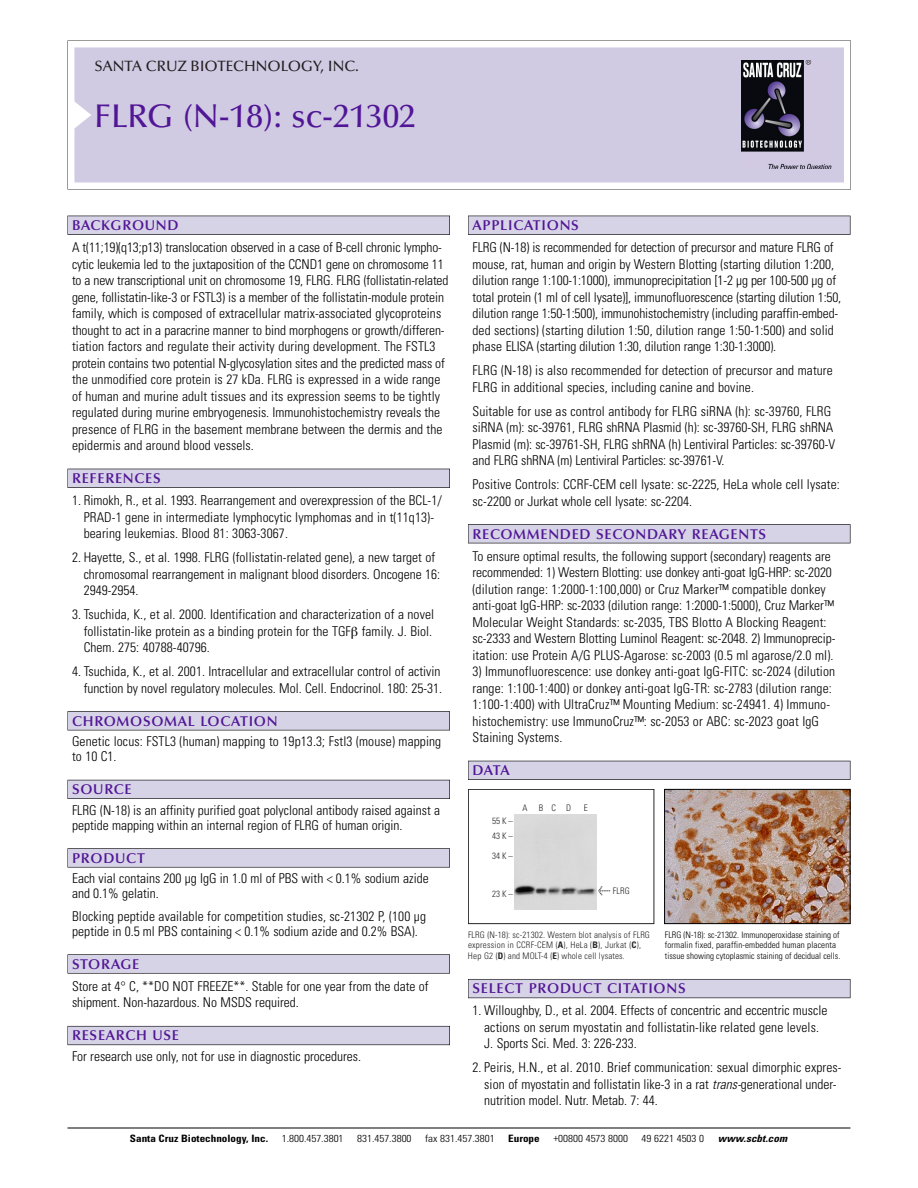
<style>
.page{position:relative;width:918px;height:1188px;background:#fff}
.page>*{position:absolute;margin:0;border:0;box-sizing:border-box;transform-origin:0 0}
.t1{font:500 33px "Optima";color:#511695}
.t2{font:500 15px "Optima";color:#231f20}
.t3{font:600 14.25px "Optima";letter-spacing:.05em;color:#511695}
.t4{font:300 condensed 13.5px/16.5px "Univers";color:#000}
.t5{font:300 condensed 10.2px "Univers";color:#000;scale:1.1 1}
.t6{font:700 condensed 10.2px "Univers";color:#000;scale:1.1 1}
.t7{font:italic 700 condensed 10.2px "Univers";letter-spacing:.005em;color:#000;scale:1.1 1}
.t8{font:9px/10.5px "Univers Condensed Light+EHDQRV";letter-spacing:.015em;color:#272627}
.t9{font:300 condensed 9px/10.5px "Univers";color:#000}
.s1{font-family:"Meta Plus Book Roman+DAUNNM";font-size:10.5px}
.s2{font-family:"Univers Condensed Bold+XAIUJC"}
.s3{font-style:italic}
</style>
<div class="page">
<svg style="left:68px;top:40px;width:783px;height:149px"></svg>
<div style="left:74px;top:47px;width:770px;height:135px;background:#d1cae3"></div>
<img style="left:741px;top:60px;width:90px;height:108px">
<div style="left:68px;top:216px;width:382px;height:19px;background:#525155"></div>
<div style="left:68px;top:216px;width:381px;height:18px;background:#d7d3e7"></div>
<div style="left:68px;top:469px;width:382px;height:19px;background:#515055"></div>
<div style="left:68px;top:469px;width:381px;height:18px;background:#d7d3e7"></div>
<div style="left:68px;top:711px;width:382px;height:19px;background:#545357"></div>
<div style="left:68px;top:712px;width:381px;height:18px;background:#d7d3e7"></div>
<div style="left:68px;top:780px;width:382px;height:19px;background:#54535a"></div>
<div style="left:68px;top:780px;width:381px;height:18px;background:#d7d3e7"></div>
<svg style="left:68px;top:848px;width:382px;height:20px"></svg>
<div style="left:68px;top:849px;width:381px;height:18px;background:#d7d3e7"></div>
<div style="left:68px;top:954px;width:382px;height:20px;background:#626263"></div>
<div style="left:68px;top:955px;width:381px;height:18px;background:#d7d3e7"></div>
<div style="left:68px;top:1026px;width:382px;height:19px;background:#66646d"></div>
<div style="left:68px;top:1027px;width:381px;height:18px;background:#d7d3e7"></div>
<div style="left:468px;top:216px;width:382px;height:19px;background:#525155"></div>
<div style="left:468px;top:216px;width:382px;height:18px;background:#d7d3e7"></div>
<div style="left:468px;top:524px;width:382px;height:19px;background:#525155"></div>
<div style="left:468px;top:525px;width:382px;height:18px;background:#d7d3e7"></div>
<div style="left:468px;top:761px;width:382px;height:19px;background:#525158"></div>
<div style="left:468px;top:761px;width:382px;height:18px;background:#d7d3e7"></div>
<div style="left:468px;top:979px;width:382px;height:19px;background:#5b5961"></div>
<div style="left:468px;top:980px;width:382px;height:18px;background:#d7d3e7"></div>
<hr style="left:68px;top:1128px;width:782px;height:1px;background:#000">
<div style="left:468px;top:789px;width:186px;height:135px;border:1px solid #272627"></div>
<img style="left:514px;top:814px;width:82px;height:96px">
<img style="left:666px;top:791px;width:182px;height:131px">
<div style="left:664px;top:789px;width:186px;height:135px;border:1px solid #000"></div>
<p class="t2" style="left:94px;top:61px;width:266px">SANTA CRUZ BIOTECHNOLOGY, INC.</p>
<h1 class="t1" style="left:94px;top:103px;width:323px">FLRG (N-18): sc-21302</h1>
<p class="t3" style="left:72px;top:219px;width:108px">BACKGROUND</p>
<p class="t4" style="left:72px;top:240px;width:378px">A t(11;19)(q13;p13) translocation observed in a case of B-cell chronic lympho&shy;cytic leukemia led to the juxtaposition of the CCND1 gene on chromosome 11 to a new transcriptional unit on chromosome 19, FLRG. FLRG (follistatin-related gene, follistatin-like-3 or FSTL3) is a member of the follistatin-module protein family, which is composed of extracellular matrix-associated glycoproteins thought to act in a paracrine manner to bind morphogens or growth/differen&shy;tiation factors and regulate their activity during development. The FSTL3 protein contains two potential N-glycosylation sites and the predicted mass of the unmodified core protein is 27 kDa. FLRG is expressed in a wide range of human and murine adult tissues and its expression seems to be tightly regulated during murine embryogenesis. Immunohistochemistry reveals the presence of FLRG in the basement membrane between the dermis and the epidermis and around blood vessels.</p>
<p class="t3" style="left:72px;top:473px;width:90px">REFERENCES</p>
<p class="t4" style="left:84px;top:493px;width:360px;text-indent:-12px">1. Rimokh, R., et al. 1993. Rearrangement and overexpression of the BCL-1/<br>PRAD-1 gene in intermediate lymphocytic lymphomas and in t(11q13)- bearing leukemias. Blood 81: 3063-3067.</p>
<p class="t4" style="left:84px;top:550px;width:358px;text-indent:-12px">2. Hayette, S., et al. 1998. FLRG (follistatin-related gene), a new target of chromosomal rearrangement in malignant blood disorders. Oncogene 16:<br>2949-2954.</p>
<p class="t4" style="left:84px;top:607px;width:352px;text-indent:-12px">3. Tsuchida, K., et al. 2000. Identification and characterization of a novel follistatin-like protein as a binding protein for the TGF family. J. Biol.<br>Chem. 275: 40788-40796.</p>
<p class="t4" style="left:72px;top:664px;width:372px;text-align:right">4. Tsuchida, K., et al. 2001. Intracellular and extracellular control of activin function by novel regulatory molecules. Mol. Cell. Endocrinol. 180: 25-31.</p>
<p class="t3" style="left:72px;top:715px;width:207px">CHROMOSOMAL LOCATION</p>
<p class="t4" style="left:72px;top:735px;width:371px;line-height:15px">Genetic locus: FSTL3 (human) mapping to 19p13.3; Fstl3 (mouse) mapping to 10 C1.</p>
<p class="t3" style="left:72px;top:784px;width:61px">SOURCE</p>
<p class="t4" style="left:72px;top:804px;width:370px;line-height:15px">FLRG (N-18) is an affinity purified goat polyclonal antibody raised against a peptide mapping within an internal region of FLRG of human origin.</p>
<p class="t3" style="left:72px;top:852px;width:74px">PRODUCT</p>
<p class="t4" style="left:72px;top:872px;width:358px;line-height:15px">Each vial contains 200 µg IgG in 1.0 ml of PBS with &lt; 0.1% sodium azide and 0.1% gelatin.</p>
<p class="t4" style="left:72px;top:910px;width:356px;line-height:15px">Blocking peptide available for competition studies, sc-21302 P, (100 µg peptide in 0.5 ml PBS containing &lt; 0.1% sodium azide and 0.2% BSA).</p>
<p class="t3" style="left:72px;top:958px;width:69px">STORAGE</p>
<p class="t4" style="left:72px;top:979px;width:358px">Store at 4° C, **DO NOT FREEZE**. Stable for one year from the date of shipment. Non-hazardous. No MSDS required.</p>
<p class="t3" style="left:72px;top:1030px;width:109px">RESEARCH USE</p>
<p class="t4" style="left:72px;top:1049px;width:290px">For research use only, not for use in diagnostic procedures.</p>
<p class="t3" style="left:473px;top:219px;width:108px">APPLICATIONS</p>
<p class="t4" style="left:473px;top:240px;width:370px">FLRG (N-18) is recommended for detection of precursor and mature FLRG of mouse, rat, human and origin by Western Blotting (starting dilution 1:200, dilution range 1:100-1:1000), immunoprecipitation [1-2 µg per 100-500 µg of total protein (1 ml of cell lysate)], immunofluorescence (starting dilution 1:50, dilution range 1:50-1:500), immunohistochemistry (including paraffin-embed&shy;ded sections) (starting dilution 1:50, dilution range 1:50-1:500) and solid phase ELISA (starting dilution 1:30, dilution range 1:30-1:3000).</p>
<p class="t4" style="left:473px;top:363px;width:362px">FLRG (N-18) is also recommended for detection of precursor and mature<br>FLRG in additional species, including canine and bovine.</p>
<p class="t4" style="left:473px;top:404px;width:364px">Suitable for use as control antibody for FLRG siRNA (h): sc-39760, FLRG siRNA (m): sc-39761, FLRG shRNA Plasmid (h): sc-39760-SH, FLRG shRNA Plasmid (m): sc-39761-SH, FLRG shRNA (h) Lentiviral Particles: sc-39760-V and FLRG shRNA (m) Lentiviral Particles: sc-39761-V.</p>
<p class="t4" style="left:473px;top:477px;width:369px">Positive Controls: CCRF-CEM cell lysate: sc-2225, HeLa whole cell lysate: sc-2200 or Jurkat whole cell lysate: sc-2204.</p>
<p class="t3" style="left:473px;top:528px;width:295px">RECOMMENDED SECONDARY REAGENTS</p>
<p class="t4" style="left:473px;top:549px;width:364px">To ensure optimal results, the following support (secondary) reagents are recommended: 1) Western Blotting: use donkey anti-goat IgG-HRP: sc-2020 (dilution range: 1:2000-1:100,000) or Cruz Marker™ compatible donkey anti-goat IgG-HRP: sc-2033 (dilution range: 1:2000-1:5000), Cruz Marker™ Molecular Weight Standards: sc-2035, TBS Blotto A Blocking Reagent: sc-2333 and Western Blotting Luminol Reagent: sc-2048. 2) Immunoprecip&shy;itation: use Protein A/G PLUS-Agarose: sc-2003 (0.5 ml agarose/2.0 ml).</p>
<p class="t4" style="left:473px;top:664px;width:364px">3) Immunofluorescence: use donkey anti-goat IgG-FITC: sc-2024 (dilution range: 1:100-1:400) or donkey anti-goat IgG-TR: sc-2783 (dilution range:<br>1:100-1:400) with UltraCruz™ Mounting Medium: sc-24941. 4) Immuno&shy;histochemistry: use ImmunoCruz™: sc-2053 or ABC: sc-2023 goat IgG Staining Systems.</p>
<p class="t3" style="left:473px;top:765px;width:39px">DATA</p>
<p class="t8" style="left:492px;top:814px;width:22px;line-height:15px">55K–<br>43K–</p>
<p class="t8" style="left:492px;top:852px;width:22px">34K–</p>
<p class="t8" style="left:492px;top:889px;width:22px">23K–</p>
<p class="t8" style="left:523px;top:804px;width:7px">A</p>
<p class="t8" style="left:539px;top:804px;width:34px">BC D</p>
<p class="t8" style="left:584px;top:804px;width:5px">E</p>
<p class="t8" style="left:598px;top:886px;width:33px"><span class="s1">&lt;</span> FLRG</p>
<p class="t8" style="left:468px;top:930px;width:183px">FLRG (N-18): sc-21302. Western blot analysis of FLRG expression in CCRF-CEM (<span class="s2">A</span>), HeLa (<span class="s2">B</span>), Jurkat (<span class="s2">C</span>),<br>Hep G2 (<span class="s2">D</span>) and MOLT-4 (<span class="s2">E</span>) whole cell lysates.</p>
<p class="t9" style="left:665px;top:930px;width:177px">FLRG (N-18): sc-21302. Immunoperoxidase staining of formalin fixed, paraffin-embedded human placenta tissue showing cytoplasmic staining of decidual cells.</p>
<p class="t3" style="left:473px;top:983px;width:215px">SELECT PRODUCT CITATIONS</p>
<p class="t4" style="left:484px;top:1004px;width:345px;text-indent:-12px">1. Willoughby, D., et al. 2004. Effects of concentric and eccentric muscle actions on serum myostatin and follistatin-like related gene levels.<br>J. Sports Sci. Med. 3: 226-233.</p>
<p class="t4" style="left:484px;top:1061px;width:359px;text-indent:-12px">2. Peiris, H.N., et al. 2010. Brief communication: sexual dimorphic expres&shy;sion of myostatin and follistatin like-3 in a rat <span class="s3">trans-</span>generational under&shy;nutrition model. Nutr. Metab. 7: 44.</p>
<p class="t6" style="left:130px;top:1135px;width:127px">Santa Cruz Biotechnology, Inc.</p>
<p class="t5" style="left:282px;top:1135px;width:58px">1.800.457.3801</p>
<p class="t5" style="left:357px;top:1135px;width:51px">831.457.3800</p>
<p class="t5" style="left:425px;top:1135px;width:65px">fax 831.457.3801</p>
<p class="t6" style="left:508px;top:1135px;width:30px">Europe</p>
<p class="t5" style="left:553px;top:1135px;width:69px">+00800 4573 8000</p>
<p class="t5" style="left:642px;top:1135px;width:58px">49 6221 4503 0</p>
<p class="t7" style="left:718px;top:1135px;width:64px">www.scbt.com</p>
</div>
